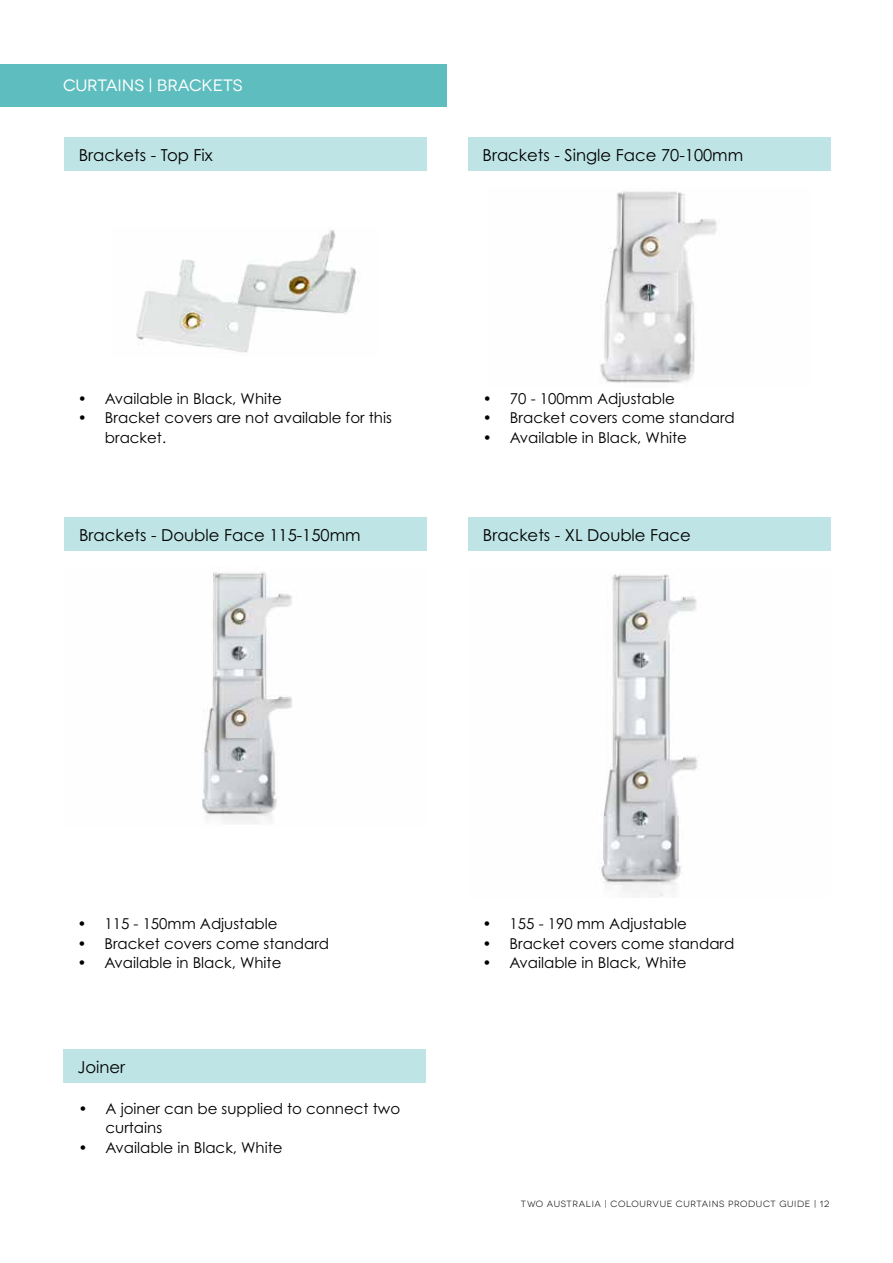
<style>
.page{position:relative;width:893px;height:1263px;background:#fff}
.page>*{position:absolute;margin:0;border:0;box-sizing:border-box;transform-origin:0 0}
.t1{font:16.5px "Century Gothic Pro";color:#000101}
.t2{font:16.5px "Novecentowide";letter-spacing:-.01em;color:#fff}
.t3{font:15px/19.5px "Century Gothic Pro";color:#000}
.t4{font:9px "Novecentowide";letter-spacing:.065em;color:#000}
</style>
<div class="page">
<img style="left:599px;top:574px;width:99px;height:323px">
<div style="left:0;top:64px;width:446px;height:42px;background:#5ebdbf"></div>
<img style="left:202px;top:572px;width:91px;height:252px">
<div style="left:64px;top:138px;width:363px;height:33px;background:#bfe4e5"></div>
<img style="left:600px;top:191px;width:117px;height:192px">
<img style="left:136px;top:229px;width:221px;height:124px">
<div style="left:468px;top:138px;width:362px;height:33px;background:#bfe4e5"></div>
<div style="left:65px;top:517px;width:362px;height:34px;background:#bfe4e5"></div>
<div style="left:468px;top:517px;width:363px;height:34px;background:#bfe4e5"></div>
<div style="left:63px;top:1049px;width:362px;height:34px;background:#bfe4e5"></div>
<p class="t2" style="left:63px;top:76px;width:181px">CURTAINS | BRACKETS</p>
<p class="t1" style="left:79px;top:145px;width:136px">Brackets - Top Fix</p>
<p class="t3" style="left:78px;top:388px;width:206px">• Available in Black, White</p>
<p class="t3" style="left:105px;top:408px;width:288px;text-indent:-27px">• Bracket covers are not available for this bracket.</p>
<p class="t1" style="left:483px;top:145px;width:262px">Brackets - Single Face 70-100mm</p>
<p class="t3" style="left:483px;top:388px;width:193px">• 70 - 100mm Adjustable</p>
<p class="t3" style="left:483px;top:408px;width:253px">• Bracket covers come standard</p>
<p class="t3" style="left:483px;top:427px;width:206px">• Available in Black, White</p>
<p class="t1" style="left:79px;top:525px;width:283px">Brackets - Double Face 115-150mm</p>
<p class="t1" style="left:483px;top:525px;width:209px">Brackets - XL Double Face</p>
<p class="t3" style="left:77px;top:914px;width:202px">• 115 - 150mm Adjustable</p>
<p class="t3" style="left:77px;top:933px;width:253px">• Bracket covers come standard</p>
<p class="t3" style="left:77px;top:953px;width:206px">• Available in Black, White</p>
<p class="t1" style="left:77px;top:1057px;width:49px">Joiner</p>
<p class="t3" style="left:106px;top:1098px;width:296px;text-indent:-27px">• A joiner can be supplied to connect two curtains</p>
<p class="t3" style="left:79px;top:1137px;width:206px">• Available in Black, White</p>
<p class="t3" style="left:483px;top:914px;width:206px">• 155 - 190 mm Adjustable</p>
<p class="t3" style="left:483px;top:933px;width:253px">• Bracket covers come standard</p>
<p class="t3" style="left:483px;top:953px;width:206px">• Available in Black, White</p>
<p class="t4" style="left:521px;top:1198px;width:310px">TWO AUSTRALIA | COLOURVUE CURTAINS PRODUCT GUIDE | 12</p>
</div>
